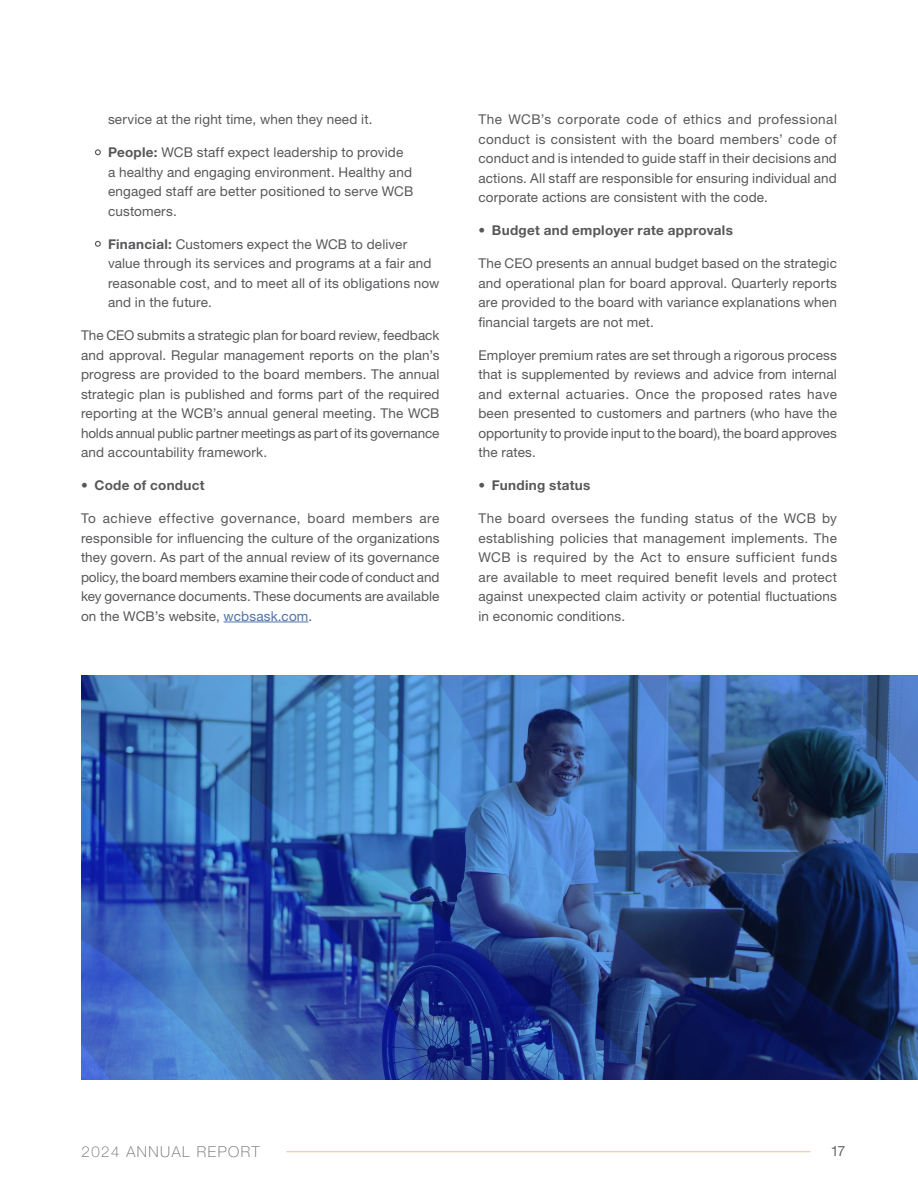
<style>
.page{position:relative;width:918px;height:1188px;background:#fff}
.page>*{position:absolute;margin:0;border:0;box-sizing:border-box;transform-origin:0 0}
.t1{font:100 15px "Helvetica Neue LT Std";letter-spacing:.1em;color:#666669}
.t2{font:14.25px "Helvetica Neue LT Std";color:#666669}
._2__Body_Just{font:13.5px/19.5px "Helvetica Neue LT Std";letter-spacing:.01em;color:#57585a;text-align:justify}
.Body_Bullet_SUB_23{font:700 13.5px "Helvetica Neue LT Std";letter-spacing:.02em;color:#57585a}
.s1{font-weight:700}
.s2{color:#4d72ac}
</style>
<div class="page">
<hr style="left:286px;top:1151px;width:525px;height:1px;background:#eec686">
<hr style="left:224px;top:622px;width:85px;height:1px;background:#4d72ac">
<img style="left:81px;top:676px;width:837px;height:404px">
<p class="_2__Body_Just" style="left:108px;top:109px;width:266px">service at the right time, when they need it.</p>
<p class="_2__Body_Just" style="left:108px;top:142px;width:307px;text-align:left;text-indent:-14px"><span class="s1">• People:</span> WCB staff expect leadership to provide a healthy and engaging environment. Healthy and engaged staff are better positioned to serve WCB customers.</p>
<p class="_2__Body_Just" style="left:108px;top:234px;width:333px;text-align:left;text-indent:-14px"><span class="s1">• Financial:</span> Customers expect the WCB to deliver value through its services and programs at a fair and reasonable cost, and to meet all of its obligations now and in the future.</p>
<p class="_2__Body_Just" style="left:81px;top:325px;width:360px">The CEO submits a strategic plan for board review, feedback and approval. Regular management reports on the plan’s progress are provided to the board members. The annual strategic plan is published and forms part of the required reporting at the WCB’s annual general meeting. The WCB holds annual public partner meetings as part of its governance and accountability framework.</p>
<p class="Body_Bullet_SUB_23" style="left:81px;top:477px;width:125px">• Code of conduct</p>
<p class="_2__Body_Just" style="left:81px;top:508px;width:360px">To achieve effective governance, board members are responsible for influencing the culture of the organizations they govern. As part of the annual review of its governance policy, the board members examine their code of conduct and key governance documents. These documents are available on the WCB’s website, <span class="s2">wcbsask.com</span>.</p>
<p class="_2__Body_Just" style="left:478px;top:109px;width:360px">The WCB’s corporate code of ethics and professional conduct is consistent with the board members’ code of conduct and is intended to guide staff in their decisions and actions. All staff are responsible for ensuring individual and corporate actions are consistent with the code.</p>
<p class="Body_Bullet_SUB_23" style="left:478px;top:222px;width:256px">• Budget and employer rate approvals</p>
<p class="_2__Body_Just" style="left:478px;top:253px;width:360px">The CEO presents an annual budget based on the strategic and operational plan for board approval. Quarterly reports are provided to the board with variance explanations when financial targets are not met.</p>
<p class="_2__Body_Just" style="left:478px;top:345px;width:360px">Employer premium rates are set through a rigorous process that is supplemented by reviews and advice from internal and external actuaries. Once the proposed rates have been presented to customers and partners (who have the opportunity to provide input to the board), the board approves the rates.</p>
<p class="Body_Bullet_SUB_23" style="left:478px;top:477px;width:114px">• Funding status</p>
<p class="_2__Body_Just" style="left:478px;top:508px;width:360px">The board oversees the funding status of the WCB by establishing policies that management implements. The WCB is required by the Act to ensure sufficient funds are available to meet required benefit levels and protect against unexpected claim activity or potential fluctuations in economic conditions.</p>
<p class="t1" style="left:82px;top:1143px;width:179px">2024 ANNUAL REPORT</p>
<p class="t2" style="left:831px;top:1143px;width:16px">17</p>
</div>
